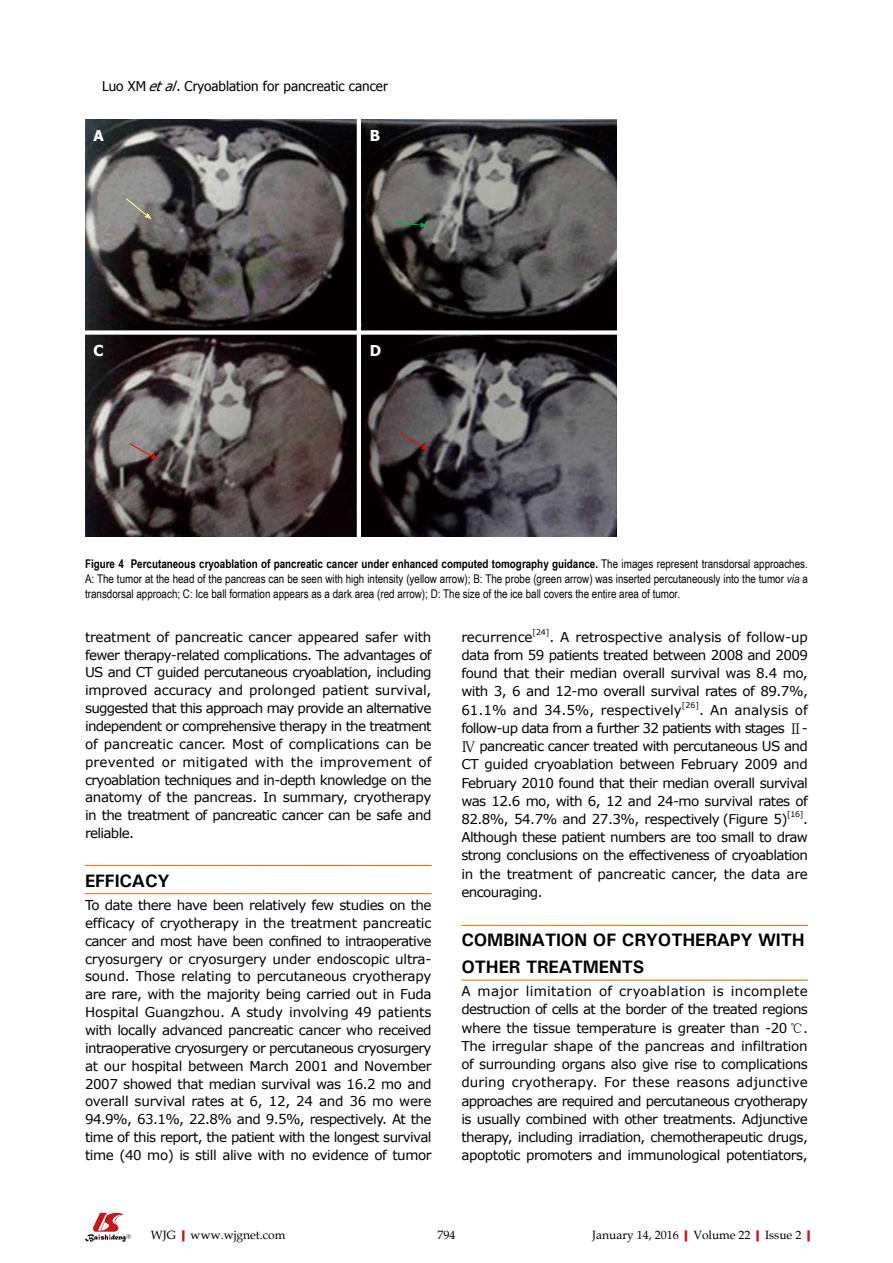
<style>
.page{position:relative;width:893px;height:1263px;background:#fff}
.page>*{position:absolute;margin:0;border:0;box-sizing:border-box;transform-origin:0 0}
.t1{font:700 18px/27px "Univers";letter-spacing:-.01em;color:#000}
.t2{font:700 15px "Tahoma";color:#fff}
.t3{font:13.5px/17.9px "Verdana";letter-spacing:-.035em;color:#000;text-align:justify}
.t4{font:13.5px "Tahoma";color:#000}
.t5{font:13.5px "Verdana";letter-spacing:-.01em;color:#000}
.t6{font:12px/15px "Arial Narrow";color:#000;text-align:justify}
.t7{font:12px "Book Antiqua";color:#000}
.t8{font:7.8px "Verdana";color:#000}
.s1{font-style:italic}
.s2{font-weight:700}
.s3{font-family:"Koz Min Pro";font-size:14.25px}
.s4{font-family:"Sim Sun"}
.s5{font-weight:700;color:#c01920}
</style>
<div class="page">
<svg style="left:85px;top:1213px;width:46px;height:29px"></svg>
<img style="left:85px;top:119px;width:531px;height:418px">
<hr style="left:357px;top:119px;width:4px;height:424px;background:#fff">
<div style="left:85px;top:330px;width:538px;height:5px;background:#fff"></div>
<svg style="left:126px;top:198px;width:25px;height:21px"></svg>
<svg style="left:394px;top:222px;width:32px;height:5px"></svg>
<svg style="left:400px;top:433px;width:28px;height:17px"></svg>
<svg style="left:129px;top:443px;width:28px;height:16px"></svg>
<p class="t4" style="left:102px;top:77px;width:287px">Luo XM <span class="s1">etal</span>. Cryoablation for pancreatic cancer</p>
<p class="t2" style="left:94px;top:125px;width:12px">A</p>
<p class="t2" style="left:370px;top:125px;width:12px">B</p>
<p class="t2" style="left:94px;top:340px;width:12px">C</p>
<p class="t2" style="left:370px;top:340px;width:13px">D</p>
<p class="t6" style="left:85px;top:556px;width:724px"><span class="s2">Figure 4 Percutaneous cryoablation of pancreatic cancer under enhanced computed tomography guidance.</span> The images represent transdorsal approaches.<br>A: The tumor at the head of the pancreas can be seen with high intensity (yellow arrow); B: The probe (green arrow) was inserted percutaneously into the tumor <span class="s1">via</span> a transdorsal approach; C: Ice ball formation appears as a dark area (red arrow); D: The size of the ice ball covers the entire area of tumor.</p>
<p class="t3" style="left:85px;top:627px;width:348px">treatment of pancreatic cancer appeared safer with fewer therapy-related complications. The advantages of US and CT guided percutaneous cryoablation, including improved accuracy and prolonged patient survival, suggested that this approach may provide an alternative inde-pendent or comprehensive therapy in the treatment of pancreatic cancer. Most of complications can be prevented or mitigated with the improvement of cryoablation techniques and in-depth knowledge on the anatomy of the pancreas. In summary, cryotherapy in the treatment of pancreatic cancer can be safe and reliable.</p>
<p class="t1" style="left:85px;top:866px;width:86px">EFFICACY</p>
<p class="t3" style="left:85px;top:896px;width:348px;text-align:left">To date there have been relatively few studies on the efficacy of cryotherapy in the treatment pancreatic cancer and most have been confined to intraoperative cryosurgery or cryosurgery under endoscopic ultra&shy;sound. Those relating to percutaneous cryotherapy are rare, with the majority being carried out in Fuda Hospital Guangzhou. A study involving 49 patients with locally advanced pancreatic cancer who received intraoperative cryosurgery or percutaneous cryosurgery at our hospital between March 2001 and November 2007 showed that median survival was 16.2 mo and overall survival rates at 6, 12, 24 and 36 mo were 94.9%, 63.1%, 22.8% and 9.5%, respectively. At the time of this report, the patient with the longest survival time (40 mo) is still alive with no evidence of tumor</p>
<p class="t8" style="left:532px;top:627px;width:18px">[24]</p>
<p class="t3" style="left:461px;top:627px;width:348px;line-height:18.3px;text-indent:88px">. A retrospective analysis of follow-up data from 59 patients treated between 2008 and 2009 found that their median overall survival was 8.4 mo, with 3, 6 and 12-mo overall survival rates of 89.7%, 61.1% and 34.5%, respectively</p>
<p class="t5" style="left:461px;top:628px;width:73px">recurrence</p>
<p class="t8" style="left:682px;top:700px;width:19px">[26]</p>
<p class="t3" style="left:461px;top:700px;width:348px;text-indent:238px">. An analysis of follow-up data from a further 32 patients with stages <span class="s3">Ⅱ</span>- <span class="s3">Ⅳ</span> pancreatic cancer treated with percutaneous US and CT guided cryoablation between February 2009 and February 2010 found that their median overall survival was 12.6 mo, with 6, 12 and 24-mo survival rates of 82.8%, 54.7% and 27.3%, respectively (Figure 5)</p>
<p class="t8" style="left:787px;top:809px;width:18px">[16]</p>
<p class="t3" style="left:461px;top:809px;width:348px;text-indent:342px">.<br>Although these patient numbers are too small to draw strong conclusions on the effectiveness of cryoablation in the treatment of pancreatic cancer, the data are encouraging.</p>
<p class="t1" style="left:461px;top:925px;width:345px">COMBINATION OF CRYOTHERAPY WITH<br>OTHER TREATMENTS</p>
<p class="t3" style="left:461px;top:982px;width:348px">A major limitation of cryoablation is incomplete destruction of cells at the border of the treated regions where the tissue temperature is greater than -20 <span class="s4">℃</span>.<br>The irregular shape of the pancreas and infiltration of surrounding organs also give rise to complications during cryotherapy. For these reasons adjunctive approaches are required and percutaneous cryotherapy is usually combined with other treatments. Adjunctive therapy, including irradiation, chemotherapeutic drugs, apoptotic promoters and immunological potentiators,</p>
<p class="t7" style="left:151px;top:1226px;width:136px">WJG<span class="s5">|</span>www.wjgnet.com</p>
<p class="t7" style="left:437px;top:1226px;width:19px">794</p>
<p class="t7" style="left:592px;top:1226px;width:225px">January 14, 2016<span class="s5">|</span>Volume 22<span class="s5">|</span>Issue 2<span class="s5">|</span></p>
</div>
